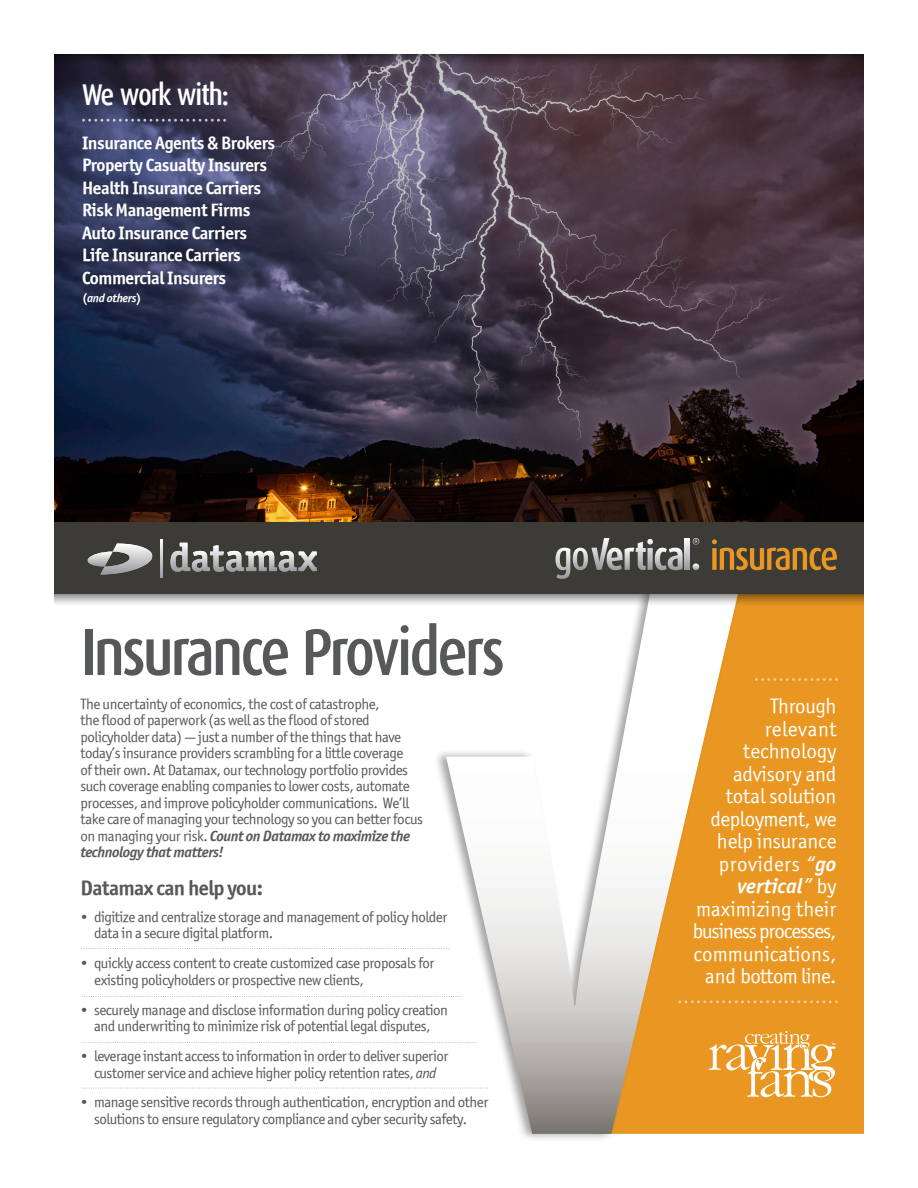
<style>
.page{position:relative;width:918px;height:1188px;background:#fff}
.page>*{position:absolute;margin:0;border:0;box-sizing:border-box;transform-origin:0 0}
.t1{font:500 66px "Dax Condensed";letter-spacing:-.045em;color:#57585a}
.t2{font:500 30px "Dax Condensed";letter-spacing:-.04em;color:#fff}
.t3{font:21px/22.5px "Officina Sans ITCTT Book";letter-spacing:-.01em;color:#fff;text-align:right}
.t4{font:21px "Officina Sans ITCTT Bold";letter-spacing:-.03em;color:#57585a}
.t5{font:21px "Officina Sans ITCTT Book";letter-spacing:-.03em;color:#fff}
.t6{font:18px "Officina Sans ITCTT Bold";letter-spacing:-.025em;color:#fff}
.t7{font:15px/16.5px "Officina Sans ITCTT Book";letter-spacing:-.03em;color:#57585a}
.t8{font:italic 12px "Officina Sans ITCTT Bold";letter-spacing:-.025em;color:#fff}
.s1{font-style:normal}
.s2{font-family:"Officina Sans ITCTT Bold";font-style:italic}
.s3{font-style:italic}
</style>
<div class="page">
<img style="left:54px;top:67px;width:810px;height:456px">
<div style="left:740px;top:607px;width:124px;height:527px;background:#e99722"></div>
<svg style="left:740px;top:1031px;width:96px;height:66px"></svg>
<svg style="left:740px;top:1000px;width:97px;height:3px"></svg>
<svg style="left:763px;top:678px;width:74px;height:3px"></svg>
<div style="left:433px;top:584px;width:307px;height:558px;background:#231f20;opacity:.42"></div>
<svg style="left:446px;top:607px;width:292px;height:527px"></svg>
<svg style="left:54px;top:54px;width:810px;height:13px;background:#3b2e3a"></svg>
<svg style="left:84px;top:119px;width:142px;height:3px"></svg>
<svg style="left:82px;top:996px;width:379px;height:1px"></svg>
<svg style="left:82px;top:1042px;width:394px;height:1px"></svg>
<svg style="left:82px;top:1088px;width:406px;height:1px"></svg>
<svg style="left:54px;top:594px;width:810px;height:13px"></svg>
<div style="left:54px;top:523px;width:810px;height:71px;background:#3d3b36"></div>
<svg style="left:171px;top:543px;width:146px;height:29px"></svg>
<svg style="left:161px;top:539px;width:2px;height:39px"></svg>
<svg style="left:87px;top:544px;width:66px;height:31px"></svg>
<svg style="left:81px;top:948px;width:368px;height:1px"></svg>
<svg style="left:712px;top:539px;width:125px;height:31px"></svg>
<svg style="left:685px;top:538px;width:5px;height:32px"></svg>
<svg style="left:693px;top:563px;width:6px;height:7px"></svg>
<svg style="left:555px;top:538px;width:128px;height:41px"></svg>
<svg style="left:693px;top:538px;width:6px;height:7px"></svg>
<p class="t2" style="left:82px;top:78px;width:148px">We work with:</p>
<p class="t6" style="left:82px;top:132px;width:195px">Insurance Agents &amp; Brokers</p>
<p class="t6" style="left:82px;top:154px;width:187px">Property Casualty Insurers</p>
<p class="t6" style="left:82px;top:177px;width:181px">Health Insurance Carriers</p>
<p class="t6" style="left:82px;top:199px;width:170px">Risk Management Firms</p>
<p class="t6" style="left:82px;top:222px;width:167px">Auto Insurance Carriers</p>
<p class="t6" style="left:82px;top:244px;width:160px">Life Insurance Carriers</p>
<p class="t6" style="left:82px;top:267px;width:146px">Commercial Insurers</p>
<p class="t8" style="left:82px;top:291px;width:61px"><span class="s1">(</span>and others<span class="s1">)</span></p>
<p class="t1" style="left:81px;top:616px;width:426px">Insurance Providers</p>
<p class="t7" style="left:81px;top:695px;width:344px">The uncertainty of economics, the cost of catastrophe,<br>the flood of paperwork (as well as the flood of stored policyholder data) — just a number of the things that have today’s insurance providers scrambling for a little coverage<br>of their own. At Datamax, our technology portfolio provides such coverage enabling companies to lower costs, automate processes, and improve policyholder communications. We’ll take care of managing your technology so you can better focus on managing your risk. <span class="s2">Count on Datamax to maximize the technology that matters!</span></p>
<p class="t4" style="left:81px;top:874px;width:184px">Datamax can help you:</p>
<p class="t7" style="left:94px;top:908px;width:355px;text-indent:-14px">• digitize and centralize storage and management of policy holder data in a secure digital platform.</p>
<p class="t7" style="left:94px;top:955px;width:342px;text-indent:-14px">• quickly access content to create customized case proposals for existing policyholders or prospective new clients,</p>
<p class="t7" style="left:81px;top:1001px;width:369px;text-align:center">• securely manage and disclose information during policy creation and underwriting to minimize risk of potential legal disputes,</p>
<p class="t7" style="left:81px;top:1048px;width:370px;text-align:center">• leverage instant access to information in order to deliver superior customer service and achieve higher policy retention rates, <span class="s3">and</span></p>
<p class="t7" style="left:81px;top:1094px;width:409px;text-align:center">• manage sensitive records through authentication, encryption and other solutions to ensure regulatory compliance and cyber security safety.</p>
<p class="t3" style="left:693px;top:695px;width:145px">Through<br>relevant technology advisory and total solution deployment, we help insurance providers <span class="s3">“</span><span class="s2">go vertical</span><span class="s3">”</span> by maximizing their business processes, communications,</p>
<p class="t5" style="left:705px;top:964px;width:133px">and bottom line.</p>
</div>
